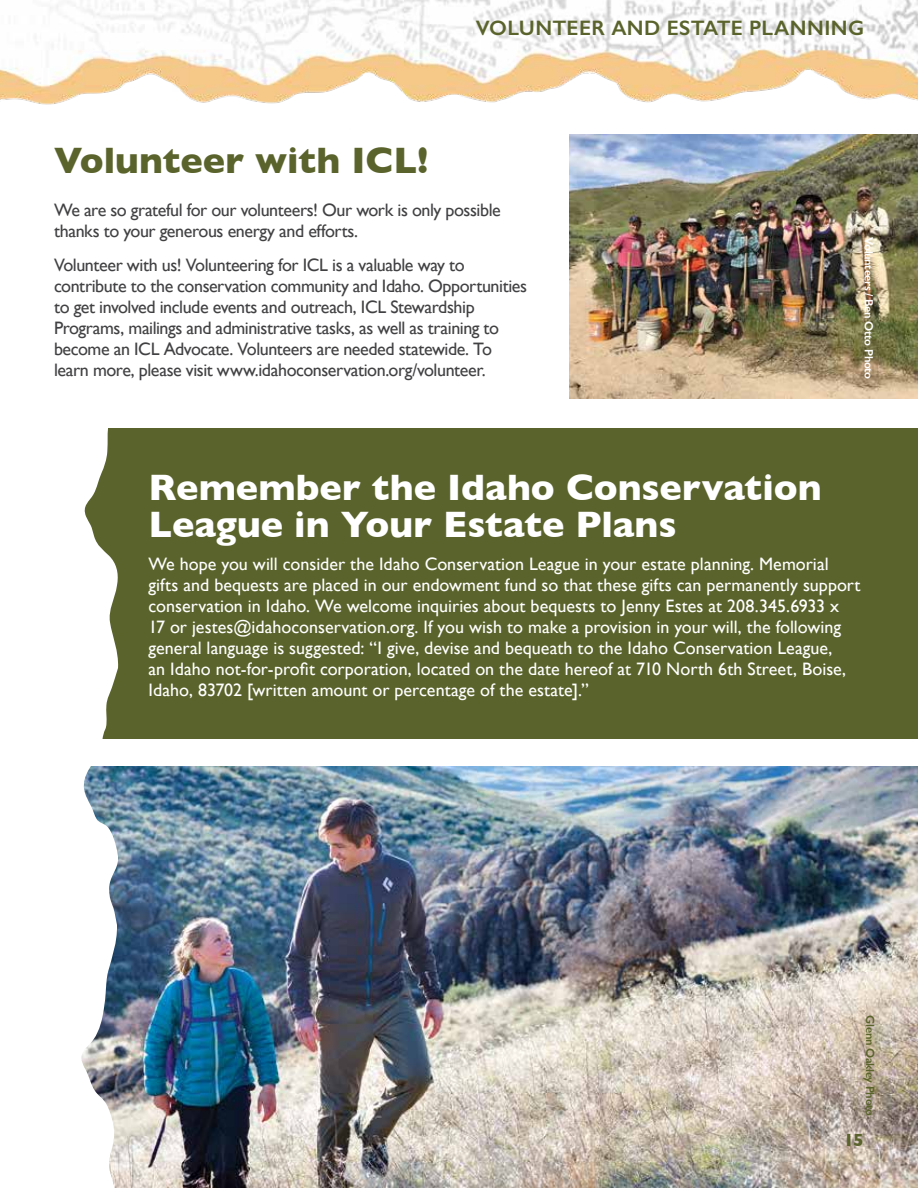
<style>
.page{position:relative;width:918px;height:1188px;background:#fff}
.page>*{position:absolute;margin:0;border:0;box-sizing:border-box;transform-origin:0 0}
.t1{font:700 37.5px/37.5px "Gill Sans";color:#fff}
.t2{font:700 37.5px "Gill Sans";color:#5a632b}
.t3{font:600 21px "Gill Sans";letter-spacing:.015em;color:#5a632b}
.t4{font:18px/21px "Gill Sans";color:#fff}
.t5{font:18px/21px "Gill Sans";letter-spacing:-.025em;color:#414042}
.t6{font:700 18px "Gill Sans";color:#5a632b}
.t7{font:600 12px "Gill Sans";letter-spacing:-.03em;color:#fff}
.t8{font:600 12px "Gill Sans";letter-spacing:-.03em;color:#5a632b}
</style>
<div class="page">
<div style="left:0;top:428px;width:918px;height:311px;background:#5a632b"></div>
<img style="left:121px;top:767px;width:797px;height:421px">
<svg style="left:0;top:428px;width:121px;height:760px"></svg>
<img style="left:0;top:0;width:918px;height:105px">
<img style="left:570px;top:134px;width:348px;height:264px">
<h1 class="t2" style="left:54px;top:131px;width:376px">Volunteer with ICL!</h1>
<p class="t3" style="left:476px;top:15px;width:390px">VOLUNTEER AND ESTATE PLANNING</p>
<p class="t5" style="left:54px;top:199px;width:448px">We are so grateful for our volunteers! Our work is only possible thanks to your generous energy and efforts.</p>
<p class="t5" style="left:54px;top:255px;width:475px">Volunteer with us! Volunteering for ICL is a valuable way to contribute to the conservation community and Idaho. Opportunities to get involved include events and outreach, ICL Stewardship Programs, mailings and administrative tasks, as well as training to become an ICL Advocate. Volunteers are needed statewide. To learn more, please visit www.idahoconservation.org/volunteer.</p>
<p class="t7" style="left:876px;top:237px;width:143px;rotate:90deg">Volunteers / Ben Otto Photo</p>
<h1 class="t1" style="left:148px;top:467px;width:675px">Remember the Idaho Conservation<br>League in Your Estate Plans</h1>
<p class="t4" style="left:148px;top:554px;width:714px">We hope you will consider the Idaho Conservation League in your estate planning. Memorial gifts and bequests are placed in our endowment fund so that these gifts can permanently support conservation in Idaho. We welcome inquiries about bequests to Jenny Estes at 208.345.6933 x<br>17 or jestes@idahoconservation.org. If you wish to make a provision in your will, the following general language is suggested: “I give, devise and bequeath to the Idaho Conservation League,<br>an Idaho not-for-profit corporation, located on the date hereof at 710 North 6th Street, Boise, Idaho, 83702 [written amount or percentage of the estate].”</p>
<p class="t8" style="left:877px;top:1015px;width:102px;rotate:90deg">Glenn Oakley Photo</p>
<p class="t6" style="left:844px;top:1126px;width:22px">15</p>
</div>
